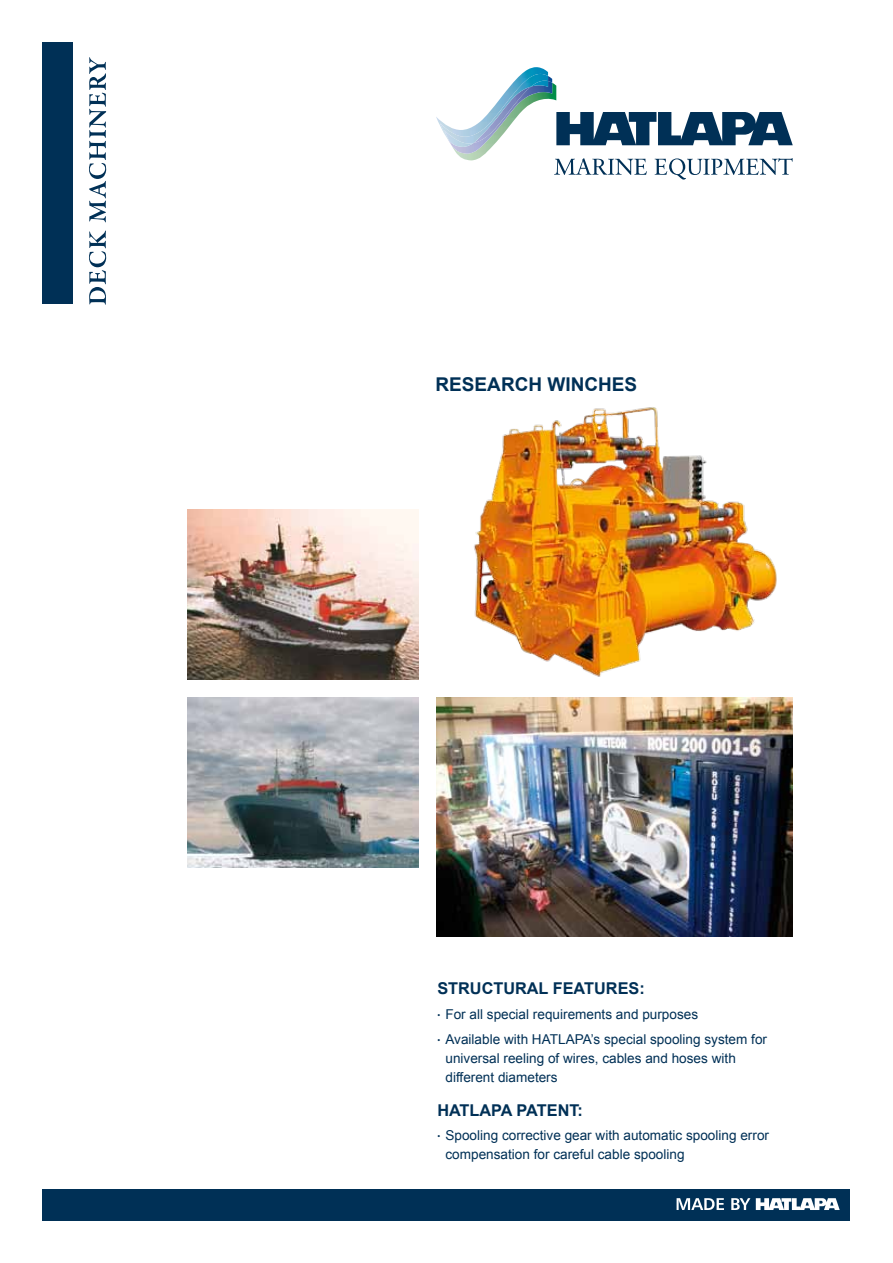
<style>
.page{position:relative;width:893px;height:1263px;background:#fff}
.page>*{position:absolute;margin:0;border:0;box-sizing:border-box;transform-origin:0 0}
.t1{font:700 19.05px "Arial";color:#003056}
.t2{font:700 16.35px "Arial";color:#003056}
.t3{font:13.5px/19px "Arial";color:#003056}
.s1{font-size:8.1px}
</style>
<div class="page">
<div style="left:43px;top:43px;width:30px;height:261px;background:#003056"></div>
<svg style="left:89px;top:57px;width:17px;height:248px"></svg>
<img style="left:474px;top:407px;width:303px;height:270px">
<img style="left:437px;top:697px;width:356px;height:240px">
<img style="left:188px;top:509px;width:230px;height:171px">
<img style="left:188px;top:697px;width:230px;height:170px">
<div style="left:43px;top:1189px;width:807px;height:31px;background:#003056"></div>
<svg style="left:677px;top:1198px;width:73px;height:12px"></svg>
<svg style="left:756px;top:1198px;width:84px;height:12px"></svg>
<img style="left:457px;top:83px;width:99px;height:77px">
<img style="left:452px;top:81px;width:100px;height:73px">
<img style="left:436px;top:67px;width:112px;height:58px">
<img style="left:440px;top:74px;width:108px;height:59px">
<img style="left:444px;top:81px;width:104px;height:66px">
<svg style="left:554px;top:158px;width:239px;height:22px"></svg>
<svg style="left:556px;top:112px;width:237px;height:33px"></svg>
<h1 class="t1" style="left:436px;top:372px;width:203px">RESEARCH WINCHES</h1>
<p class="t2" style="left:437px;top:978px;width:209px">STRUCTURAL FEATURES :</p>
<p class="t3" style="left:437px;top:1005px;width:262px"><span class="s1">•</span> For all special requirements and purposes</p>
<p class="t3" style="left:445px;top:1030px;width:323px;text-indent:-8px"><span class="s1">•</span> Available with HATLAPA’s special spooling system for universal reeling of wires, cables and hoses with different diameters</p>
<p class="t2" style="left:437px;top:1099px;width:147px">HATLAPA PAT ENT:</p>
<p class="t3" style="left:445px;top:1126px;width:325px;text-indent:-8px"><span class="s1">•</span> Spooling corrective gear with automatic spooling error compensation for careful cable spooling</p>
</div>
